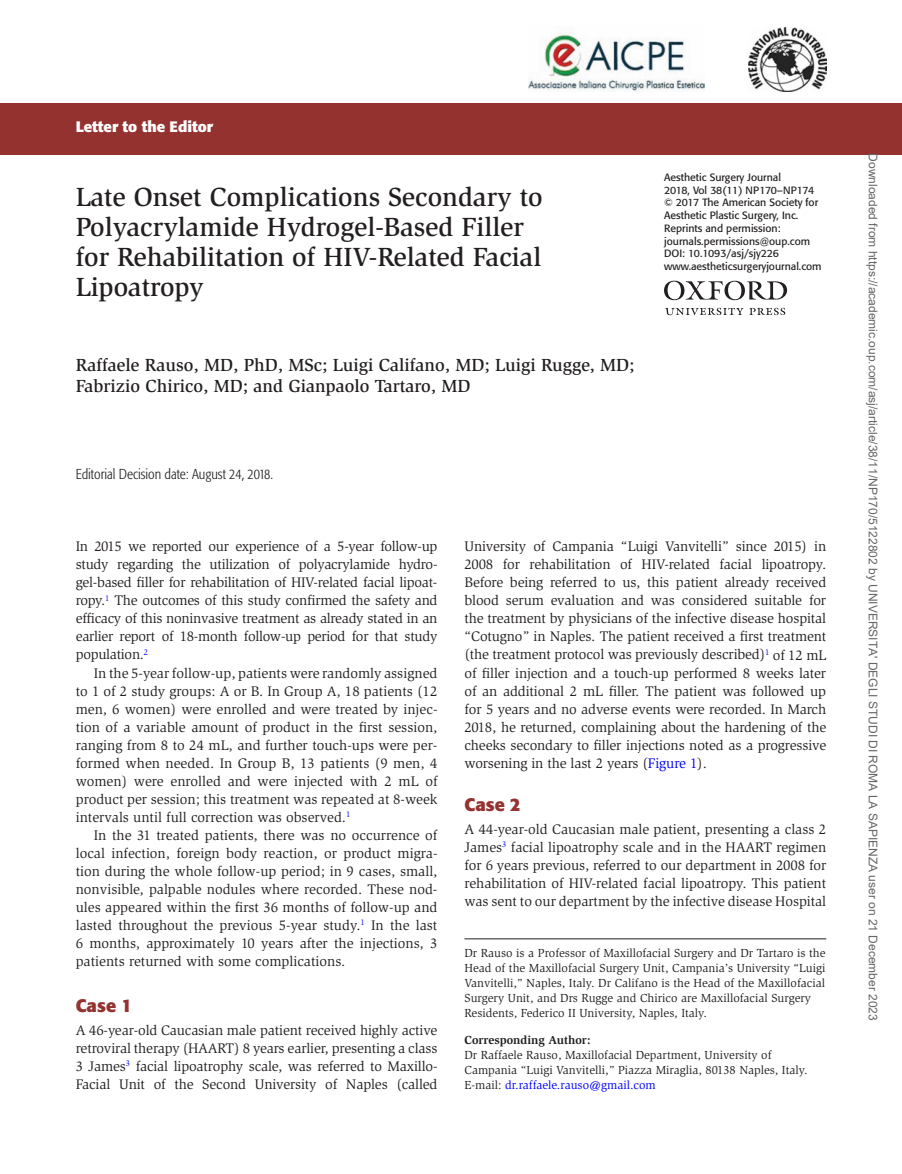
<style>
.page{position:relative;width:902px;height:1174px;background:#fff}
.page>*{position:absolute;margin:0;border:0;box-sizing:border-box;transform-origin:0 0}
.t1{font:500 27px/30px "Slimbach";color:#231f20}
.t2{font:500 18px/21px "Slimbach";color:#231f20}
.t3{font:700 18px "Formata";color:#943230}
.t4{font:700 15px "Formata";color:#fff}
.t5{font:14.25px/18px "Slimbach";letter-spacing:-.01em;color:#231f20;text-align:justify}
.t6{font:300 condensed 14.25px "Formata";color:#231f20}
.t7{font:12px/15px "Slimbach";color:#231f20}
.t8{font:12px "Arial";color:#666}
.t9{font:700 12px "Slimbach";color:#231f20}
.t10{font:10.5px/12.8px "Formata";color:#231f20}
.s1{color:#00f}
</style>
<div class="page">
<svg style="left:664px;top:281px;width:123px;height:34px"></svg>
<img style="left:528px;top:28px;width:176px;height:64px">
<img style="left:748px;top:27px;width:78px;height:64px">
<div style="left:0;top:104px;width:901px;height:50px;background:#943230"></div>
<hr style="left:464px;top:938px;width:362px;height:1px;background:#231f20">
<p class="t4" style="left:76px;top:117px;width:139px">Letter to the Editor</p>
<h1 class="t1" style="left:76px;top:182px;width:468px">Late Onset Complications Secondary to Polyacrylamide Hydrogel-Based Filler for Rehabilitation of HIV-Related Facial Lipoatropy</h1>
<p class="t2" style="left:76px;top:355px;width:560px">Raffaele Rauso, MD, PhD, MSc; Luigi Califano, MD; Luigi Rugge, MD;<br>Fabrizio Chirico, MD; and Gianpaolo Tartaro, MD</p>
<p class="t6" style="left:76px;top:466px;width:199px">Editorial Decision date: August 24, 2018.</p>
<p class="t10" style="left:664px;top:171px;width:159px">Aesthetic Surgery Journal<br>2018, Vol 38(11) NP170–NP174 © 2017 The American Society for<br>Aesthetic Plastic Surgery, Inc.<br>Reprints and permission: journals.permissions@oup.com<br>DOI: 10.1093/asj/sjy226 www.aestheticsurgeryjournal.com</p>
<p class="t5" style="left:76px;top:538px;width:363px">In 2015 we reported our experience of a 5-year follow-up study regarding the utilization of polyacrylamide hydro&shy;gel-based filler for rehabilitation of HIV-related facial lipoat&shy;ropy.<sup>1</sup> The outcomes of this study confirmed the safety and efficacy of this noninvasive treatment as already stated in an earlier report of 18-month follow-up period for that study population.<sup>2</sup></p>
<p class="t5" style="left:76px;top:664px;width:363px;text-indent:18px">In the 5-year follow-up, patients were randomly assigned to 1 of 2 study groups: A or B. In Group A, 18 patients (12 men, 6 women) were enrolled and were treated by injec&shy;tion of a variable amount of product in the first session, ranging from 8 to 24 mL, and further touch-ups were per&shy;formed when needed. In Group B, 13 patients (9 men, 4 women) were enrolled and were injected with 2 mL of product per session; this treatment was repeated at 8-week intervals until full correction was observed.<sup>1</sup></p>
<p class="t5" style="left:76px;top:826px;width:363px;text-indent:18px">In the 31 treated patients, there was no occurrence of local infection, foreign body reaction, or product migra&shy;tion during the whole follow-up period; in 9 cases, small, nonvisible, palpable nodules where recorded. These nod&shy;ules appeared within the first 36 months of follow-up and lasted throughout the previous 5-year study.<sup>1</sup> In the last 6 months, approximately 10 years after the injections, 3 patients returned with some complications.</p>
<p class="t3" style="left:76px;top:994px;width:58px">Case 1</p>
<p class="t5" style="left:76px;top:1021px;width:363px">A 46-year-old Caucasian male patient received highly active retroviral therapy (HAART) 8 years earlier, presenting a class 3 James<sup>3</sup> facial lipoatrophy scale, was referred to Maxillo-Facial Unit of the Second University of Naples (called</p>
<p class="t5" style="left:464px;top:538px;width:363px">University of Campania “Luigi Vanvitelli” since 2015) in 2008 for rehabilitation of HIV-related facial lipoatropy.<br>Before being referred to us, this patient already received blood serum evaluation and was considered suitable for the treatment by physicians of the infective disease hospital “Cotugno” in Naples. The patient received a first treatment (the treatment protocol was previously described)<sup>1</sup> of 12 mL of filler injection and a touch-up performed 8 weeks later of an additional 2 mL filler. The patient was followed up for 5 years and no adverse events were recorded. In March 2018, he returned, complaining about the hardening of the cheeks secondary to filler injections noted as a progressive worsening in the last 2 years (<span class="s1">Figure 1</span>).</p>
<p class="t3" style="left:464px;top:793px;width:58px">Case 2</p>
<p class="t5" style="left:464px;top:820px;width:363px">A 44-year-old Caucasian male patient, presenting a class 2<br>James<sup>3</sup> facial lipoatrophy scale and in the HAART regimen for 6 years previous, referred to our department in 2008 for rehabilitation of HIV-related facial lipoatropy. This patient was sent to our department by the infective disease Hospital</p>
<p class="t7" style="left:464px;top:945px;width:362px">Dr Rauso is a Professor of Maxillofacial Surgery and Dr Tartaro is the Head of the Maxillofacial Surgery Unit, Campania’s University “Luigi Vanvitelli,” Naples, Italy. Dr Califano is the Head of the Maxillofacial Surgery Unit, and Drs Rugge and Chirico are Maxillofacial Surgery Residents, Federico II University, Naples, Italy.</p>
<p class="t9" style="left:464px;top:1033px;width:127px">Corresponding Author:</p>
<p class="t7" style="left:464px;top:1047px;width:345px">Dr Raffaele Rauso, Maxillofacial Department, University of<br>Campania “Luigi Vanvitelli,” Piazza Miraglia, 80138 Naples, Italy.<br>E-mail: <span class="s1">dr.raffaele.rauso@gmail.com</span></p>
<p class="t8" style="left:877px;top:153px;width:869px;rotate:90deg">Downloaded from https://academic.oup.com/asj/article/38/11/NP170/5122802 by UNIVERSITA' DEGLI STUDI DI ROMA LA SAPIENZA user on 21 December 2023</p>
</div>
